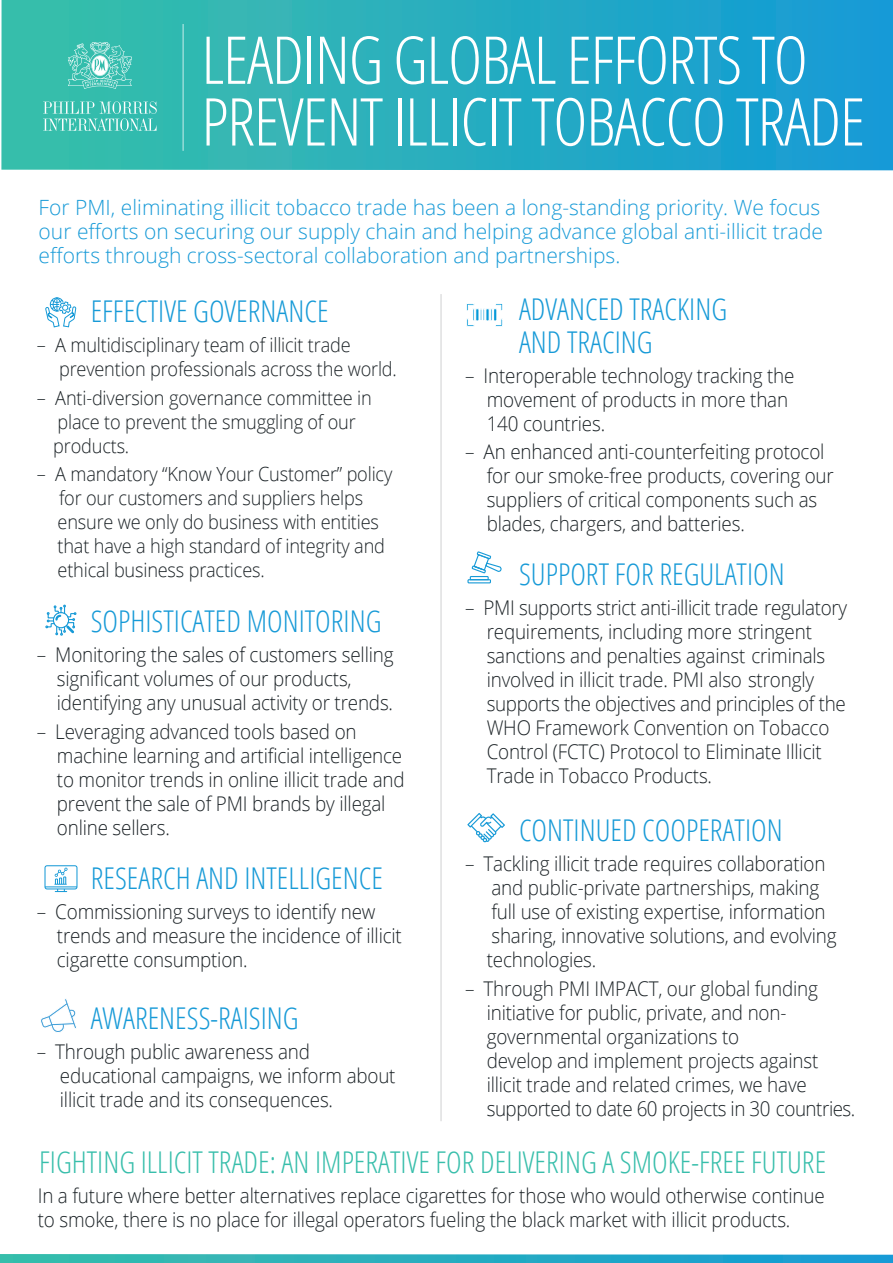
<style>
.page{position:relative;width:893px;height:1263px;background:#fff}
.page>*{position:absolute;margin:0;border:0;box-sizing:border-box;transform-origin:0 0}
.t1{font:300 66px/61.7px "Open Sans Condensed";letter-spacing:-.02em;color:#fff}
.t2{font:300 30px/33px "Open Sans Condensed";color:#179ad7}
.t3{font:300 30px "Open Sans Condensed";color:#38beab}
.t4{font:300 21px/24px "Open Sans";color:#179ad7}
.t5{font:300 20.25px/24px "Open Sans";letter-spacing:-.01em;color:#1b2226;scale:.93 1}
.t6{font:300 19.5px/24px "Open Sans";letter-spacing:-.01em;color:#1b2226;scale:.93 1}
</style>
<div class="page">
<svg style="left:0;top:1254px;width:893px;height:9px;background:#2fb0c2"></svg>
<svg style="left:1px;top:0;width:892px;height:170px;background:#27acc0"></svg>
<hr style="left:440px;top:294px;width:2px;height:827px;background:#bfc0c1">
<svg style="left:44px;top:865px;width:33px;height:27px"></svg>
<hr style="left:182px;top:24px;width:2px;height:127px;background:#fff">
<svg style="left:68px;top:42px;width:64px;height:47px;background:#63cbbf"></svg>
<svg style="left:43px;top:101px;width:114px;height:30px;background:#5dc9bd"></svg>
<div style="left:467px;top:579px;width:24px;height:4px;border:1px solid #179ad7"></div>
<svg style="left:469px;top:551px;width:33px;height:30px"></svg>
<svg style="left:41px;top:999px;width:35px;height:33px"></svg>
<svg style="left:466px;top:304px;width:37px;height:23px"></svg>
<svg style="left:46px;top:297px;width:30px;height:31px"></svg>
<svg style="left:45px;top:605px;width:31px;height:31px"></svg>
<svg style="left:467px;top:813px;width:38px;height:29px"></svg>
<h1 class="t1" style="left:201px;top:27px;width:665px">LEADING GLOBAL EFFORTS TO<br>PREVENT ILLICIT TOBACCO TRADE</h1>
<p class="t4" style="left:39px;top:194px;width:786px">For PMI, eliminating illicit tobacco trade has been a long-standing priority. We focus our efforts on securing our supply chain and helping advance global anti-illicit trade efforts through cross-sectoral collaboration and partnerships.</p>
<h2 class="t2" style="left:91px;top:294px;width:239px">EFFECTIVE GOVERNANCE</h2>
<p class="t6" style="left:59px;top:332px;width:365px;text-indent:-22px">– A multidisciplinary team of illicit trade prevention professionals across the world.</p>
<p class="t6" style="left:53px;top:385px;width:344px;text-indent:-17px">– Anti-diversion governance committee in place to prevent the smuggling of our products.</p>
<p class="t6" style="left:58px;top:461px;width:361px;text-indent:-21px">– A mandatory “Know Your Customer” policy for our customers and suppliers helps ensure we only do business with entities that have a high standard of integrity and ethical business practices.</p>
<h2 class="t2" style="left:91px;top:604px;width:292px">SOPHISTICATED MONITORING</h2>
<p class="t5" style="left:57px;top:642px;width:364px;text-indent:-20px">– Monitoring the sales of customers selling significant volumes of our products, identifying any unusual activity or trends.</p>
<p class="t5" style="left:57px;top:719px;width:375px;text-indent:-20px">– Leveraging advanced tools based on machine learning and artificial intelligence to monitor trends in online illicit trade and prevent the sale of PMI brands by illegal online sellers.</p>
<h2 class="t2" style="left:91px;top:861px;width:294px">RESEARCH AND INTELLIGENCE</h2>
<p class="t5" style="left:57px;top:899px;width:372px;text-indent:-20px">– Commissioning surveys to identify new trends and measure the incidence of illicit cigarette consumption.</p>
<h2 class="t2" style="left:91px;top:1000px;width:209px">AWARENESS-RAISING</h2>
<p class="t5" style="left:60px;top:1039px;width:362px;text-indent:-23px">– Through public awareness and educational campaigns, we inform about illicit trade and its consequences.</p>
<h2 class="t2" style="left:519px;top:291px;width:210px">ADVANCED TRACKING<br>AND TRACING</h2>
<p class="t5" style="left:487px;top:363px;width:332px;text-indent:-22px">– Interoperable technology tracking the movement of products in more than<br>140 countries.</p>
<p class="t5" style="left:487px;top:439px;width:375px;text-indent:-22px">– An enhanced anti-counterfeiting protocol for our smoke-free products, covering our suppliers of critical components such as blades, chargers, and batteries.</p>
<h2 class="t2" style="left:519px;top:557px;width:267px">SUPPORT FOR REGULATION</h2>
<p class="t5" style="left:487px;top:595px;width:389px;text-indent:-22px">– PMI supports strict anti-illicit trade regulatory requirements, including more stringent sanctions and penalties against criminals involved in illicit trade. PMI also strongly supports the objectives and principles of the WHO Framework Convention on Tobacco Control (FCTC) Protocol to Eliminate Illicit Trade in Tobacco Products.</p>
<h2 class="t2" style="left:519px;top:813px;width:265px">CONTINUED COOPERATION</h2>
<p class="t5" style="left:487px;top:851px;width:378px;text-indent:-22px">– Tackling illicit trade requires collaboration and public-private partnerships, making full use of existing expertise, information sharing, innovative solutions, and evolving technologies.</p>
<p class="t5" style="left:487px;top:976px;width:398px;text-indent:-22px">– Through PMI IMPACT, our global funding initiative for public, private, and non&shy;governmental organizations to<br>develop and implement projects against illicit trade and related crimes, we have supported to date 60 projects in 30 countries.</p>
<h2 class="t3" style="left:39px;top:1141px;width:788px">FIGHTING ILLICIT TRADE: AN IMPERATIVE FOR DELIVERING A SMOKE-FREE FUTURE</h2>
<p class="t5" style="left:38px;top:1183px;width:848px">In a future where better alternatives replace cigarettes for those who would otherwise continue to smoke, there is no place for illegal operators fueling the black market with illicit products.</p>
</div>
